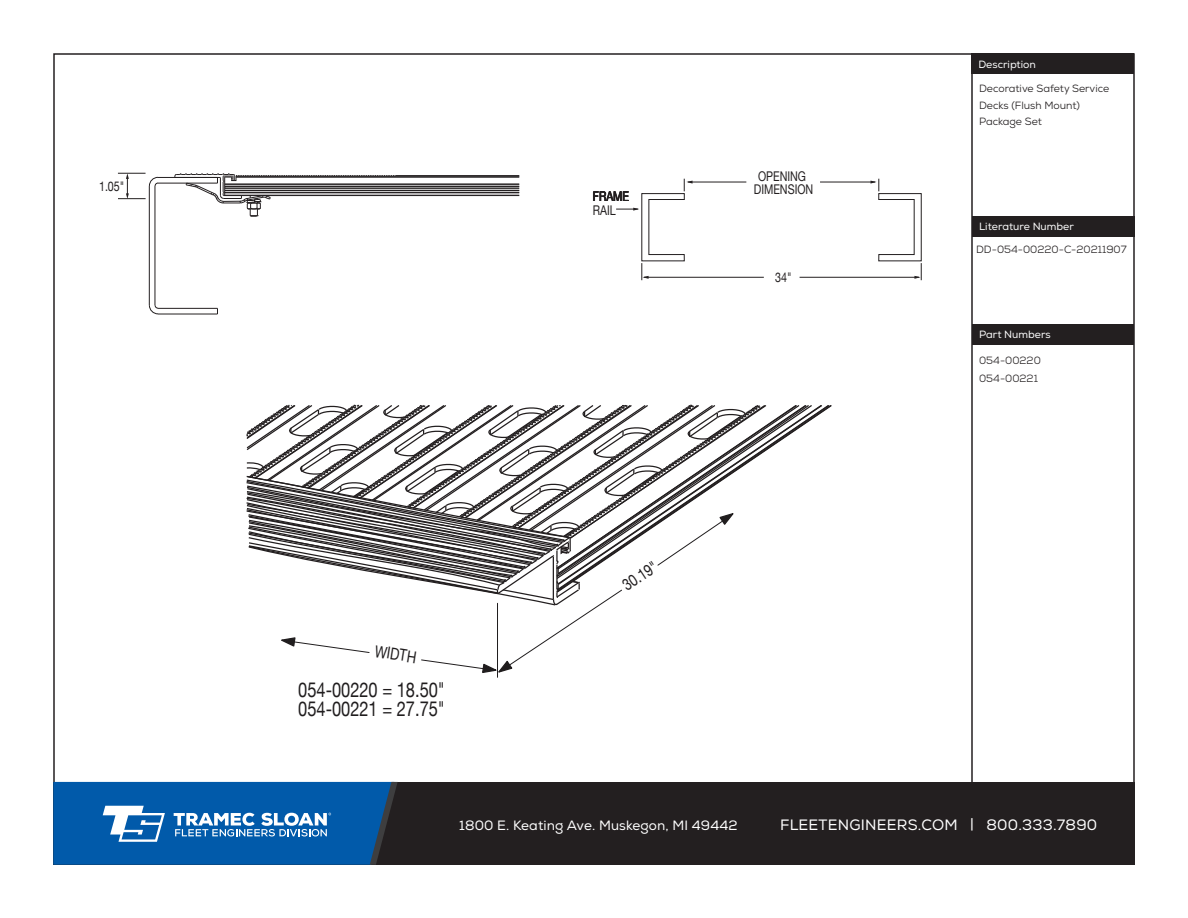
<style>
.page{position:relative;width:1188px;height:918px;background:#fff}
.page>*{position:absolute;margin:0;border:0;box-sizing:border-box;transform-origin:0 0}
.t1{font:20.55px/19.8px "Helvetica Neue";color:#201d1e;scale:.8 1}
.t2{font:16.35px "Helvetica Neue";color:#201d1e;scale:.8 1}
.t3{font:15px "Nexa";letter-spacing:.015em;color:#fff}
.t4{font:13.5px "Nexa";letter-spacing:.01em;color:#fff}
.t5{font:13.35px/13.4px "Helvetica Neue";color:#231f20;text-align:center;scale:.8 1}
.t6{font:13.35px "Helvetica Neue";color:#201d1e;scale:.8 1}
.t7{font:10.5px/16.5px "Nexa";color:#231f20}
.t8{font:10.5px "Nexa";color:#fff}
</style>
<div class="page">
<div style="left:53px;top:782px;width:1082px;height:83px;background:#231f20"></div>
<svg style="left:53px;top:782px;width:345px;height:83px;background:#1865aa"></svg>
<hr style="left:971px;top:55px;width:2px;height:734px;background:#231f20">
<div style="left:971px;top:53px;width:163px;height:21px;background:#231f20"></div>
<div style="left:972px;top:216px;width:163px;height:20px;background:#231f20"></div>
<div style="left:973px;top:324px;width:161px;height:20px;background:#231f20"></div>
<hr style="left:497px;top:603px;width:1px;height:74px;background:#201d1e">
<svg style="left:246px;top:404px;width:562px;height:269px"></svg>
<hr style="left:644px;top:277px;width:120px;height:1px;background:#231f20">
<hr style="left:688px;top:182px;width:58px;height:1px;background:#231f20">
<hr style="left:800px;top:277px;width:119px;height:1px;background:#231f20">
<hr style="left:820px;top:182px;width:55px;height:1px;background:#231f20">
<svg style="left:616px;top:179px;width:77px;height:101px"></svg>
<svg style="left:871px;top:179px;width:51px;height:101px"></svg>
<hr style="left:158px;top:183px;width:59px;height:1px;background:#231f20">
<hr style="left:155px;top:186px;width:1px;height:119px;background:#231f20">
<hr style="left:158px;top:308px;width:59px;height:1px;background:#231f20">
<hr style="left:158px;top:314px;width:59px;height:1px;background:#231f20">
<svg style="left:149px;top:304px;width:10px;height:11px"></svg>
<hr style="left:149px;top:186px;width:1px;height:119px;background:#231f20">
<hr style="left:158px;top:177px;width:59px;height:1px;background:#231f20">
<svg style="left:174px;top:173px;width:346px;height:44px"></svg>
<svg style="left:118px;top:173px;width:41px;height:26px"></svg>
<p class="t6" style="left:99px;top:176px;width:33px">1.05"</p>
<p class="t5" style="left:593px;top:191px;width:47px;text-align:left">FRAME<br>RAIL</p>
<p class="t5" style="left:754px;top:170px;width:76px">OPENING<br>DIMENSION</p>
<p class="t5" style="left:775px;top:271px;width:22px">34"</p>
<p class="t8" style="left:978px;top:58px;width:59px">Description</p>
<p class="t7" style="left:979px;top:80px;width:132px">Decorative Safety Service<br>Decks (Flush Mount)<br>Package Set</p>
<p class="t8" style="left:979px;top:220px;width:96px">Literature Number</p>
<p class="t7" style="left:976px;top:242px;width:152px">DD-054-00220-C-20211907</p>
<p class="t8" style="left:979px;top:328px;width:73px">Part Numbers</p>
<p class="t7" style="left:979px;top:352px;width:63px">054-00220</p>
<p class="t7" style="left:979px;top:370px;width:60px">054-00221</p>
<p class="t2" style="left:377px;top:639px;width:54px;rotate:9deg">WIDTH</p>
<p class="t1" style="left:298px;top:681px;width:185px">054-00220 = 18.50"<br>054-00221 = 27.75"</p>
<p class="t2" style="left:617px;top:576px;width:50px;rotate:-33deg">30.19"</p>
<p class="t4" style="left:459px;top:817px;width:280px">1800 E. Keating Ave. Muskegon, MI 49442</p>
<h3 class="t3" style="left:780px;top:816px;width:319px">FLEETENGINEERS.COM | 800.333.7890</h3>
</div>
